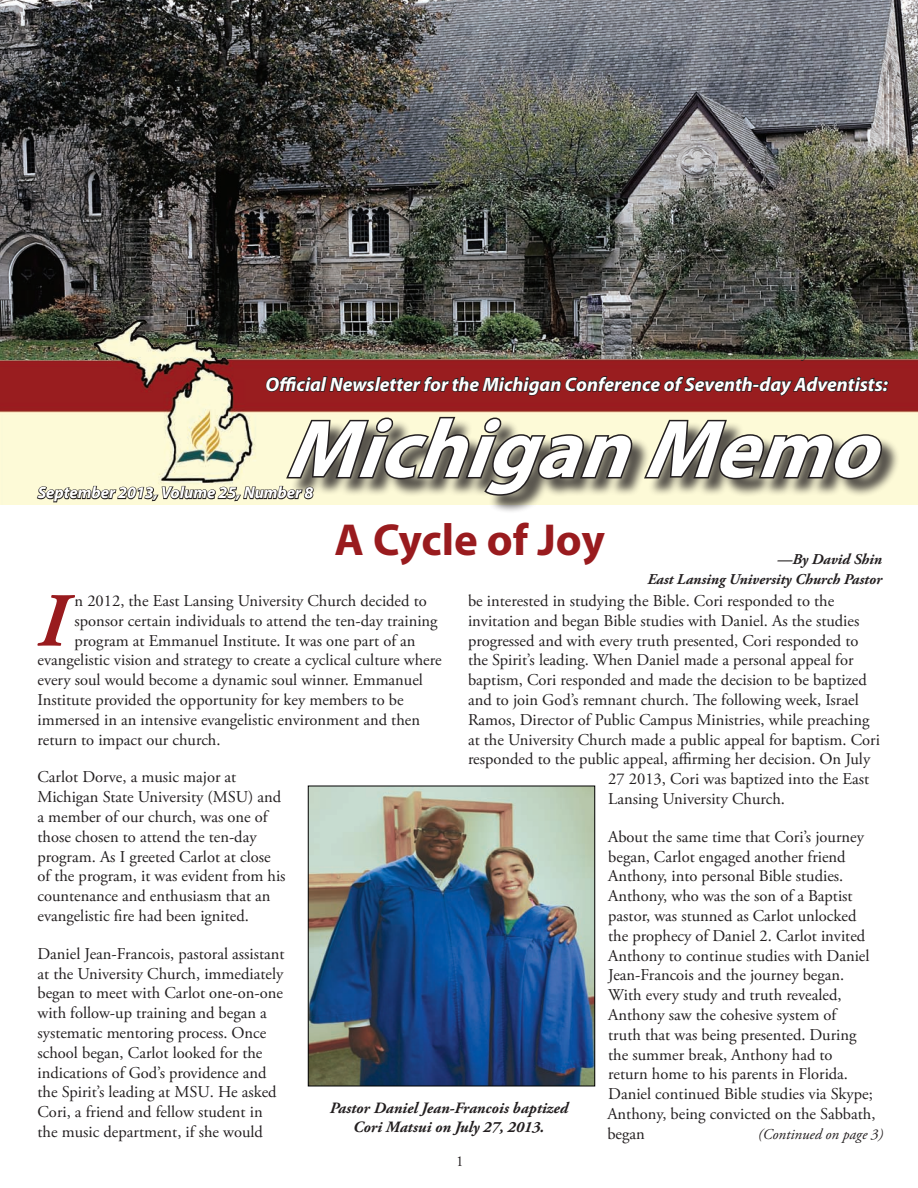
<style>
.page{position:relative;width:918px;height:1188px;background:#fff}
.page>*{position:absolute;margin:0;border:0;box-sizing:border-box;transform-origin:0 0}
.t1{font:italic 700 82.5px "Myriad Pro";color:#fff}
.t2{font:italic 700 76.2px "Adobe Garamond Pro";color:#991b1e}
.t3{font:700 45px "Myriad Pro";color:#991b1e}
.t4{font:italic 700 19.5px "Myriad Pro";color:#fff}
.t5{font:16.5px/19.8px "Adobe Garamond Pro";color:#231f20}
.t6{font:italic 700 16.5px "Myriad Pro";color:#fff}
.t7{font:italic 700 15.75px/18.9px "Adobe Garamond Pro";color:#231f20;text-align:center}
.t8{font:italic 700 15px/19.8px "Adobe Garamond Pro";color:#231f20;text-align:right}
.t9{font:italic 15px "Adobe Garamond Pro";color:#231f20}
.t10{font:15px "Adobe Garamond Pro";color:#231f20}
</style>
<div class="page">
<img style="left:0;top:0;width:918px;height:288px">
<img style="left:0;top:288px;width:918px;height:216px">
<div style="left:289px;top:419px;width:611px;height:95px;background:#231f20;opacity:.75"></div>
<svg style="left:36px;top:312px;width:853px;height:198px;background:#967b6c"></svg>
<img style="left:310px;top:788px;width:283px;height:296px">
<div style="left:308px;top:786px;width:287px;height:300px;border:1px solid #000"></div>
<p class="t9" style="left:760px;top:343px;width:122px">Photo by Mark Paden</p>
<p class="t4" style="left:266px;top:372px;width:624px">Official Newsletter for the Michigan Conference of Seventh-day Adventists:</p>
<h1 class="t1" style="left:284px;top:395px;width:629px">MichiganMemo</h1>
<p class="t6" style="left:38px;top:482px;width:277px">September 2013, Volume 25, Number 8</p>
<h3 class="t3" style="left:335px;top:510px;width:272px">A Cycle of Joy</h3>
<p class="t8" style="left:647px;top:550px;width:236px">—By David Shin<br>East Lansing University Church Pastor</p>
<h2 class="t2" style="left:38px;top:577px;width:29px">I</h2>
<p class="t5" style="left:75px;top:591px;width:354px">n 2012, the East Lansing University Church decided to</p>
<p class="t5" style="left:468px;top:591px;width:368px">be interested in studying the Bible. Cori responded to the</p>
<p class="t5" style="left:468px;top:611px;width:393px">invitation and began Bible studies with Daniel. As the studies</p>
<p class="t5" style="left:468px;top:631px;width:392px">progressed and with every truth presented, Cori responded to</p>
<p class="t5" style="left:468px;top:651px;width:387px">the Spirit’s leading. When Daniel made a personal appeal for</p>
<p class="t5" style="left:468px;top:671px;width:400px">baptism, Cori responded and made the decision to be baptized</p>
<p class="t5" style="left:468px;top:690px;width:392px">and to join God’s remnant church. The following week, Israel</p>
<p class="t5" style="left:468px;top:710px;width:403px">Ramos, Director of Public Campus Ministries, while preaching</p>
<p class="t5" style="left:468px;top:730px;width:413px">at the University Church made a public appeal for baptism. Cori</p>
<p class="t5" style="left:468px;top:750px;width:404px">responded to the public appeal, affirming her decision. On July</p>
<p class="t5" style="left:608px;top:770px;width:263px">27 2013, Cori was baptized into the East</p>
<p class="t5" style="left:608px;top:789px;width:178px">Lansing University Church.</p>
<p class="t5" style="left:607px;top:827px;width:270px">About the same time that Cori’s journey began, Carlot engaged another friend Anthony, into personal Bible studies.<br>Anthony, who was the son of a Baptist pastor, was stunned as Carlot unlocked the prophecy of Daniel 2. Carlot invited Anthony to continue studies with Daniel Jean-Francois and the journey began.<br>With every study and truth revealed, Anthony saw the cohesive system of<br>truth that was being presented. During the summer break, Anthony had to<br>return home to his parents in Florida.<br>Daniel continued Bible studies via Skype; Anthony, being convicted on the Sabbath, began</p>
<p class="t5" style="left:75px;top:611px;width:365px">sponsor certain individuals to attend the ten-day training</p>
<p class="t5" style="left:75px;top:631px;width:343px">program at Emmanuel Institute. It was one part of an</p>
<p class="t5" style="left:38px;top:651px;width:406px">evangelistic vision and strategy to create a cyclical culture where</p>
<p class="t5" style="left:38px;top:671px;width:387px">every soul would become a dynamic soul winner. Emmanuel</p>
<p class="t5" style="left:38px;top:690px;width:368px">Institute provided the opportunity for key members to be</p>
<p class="t5" style="left:38px;top:710px;width:384px">immersed in an intensive evangelistic environment and then</p>
<p class="t5" style="left:38px;top:730px;width:185px">return to impact our church.</p>
<p class="t5" style="left:38px;top:768px;width:250px">Carlot Dorve, a music major at Michigan State University (MSU) and a member of our church, was one of those chosen to attend the ten-day program. As I greeted Carlot at close of the program, it was evident from his countenance and enthusiasm that an evangelistic fire had been ignited.</p>
<p class="t5" style="left:38px;top:944px;width:249px">Daniel Jean-Francois, pastoral assistant at the University Church, immediately began to meet with Carlot one-on-one with follow-up training and began a systematic mentoring process. Once school began, Carlot looked for the indications of God’s providence and the Spirit’s leading at MSU. He asked Cori, a friend and fellow student in the music department, if she would</p>
<p class="t7" style="left:330px;top:1099px;width:240px">Pastor Daniel Jean-Francois baptized<br>Cori Matsui on July 27, 2013.</p>
<p class="t9" style="left:758px;top:1125px;width:127px">(Continued on page 3)</p>
<p class="t10" style="left:456px;top:1152px;width:9px">1</p>
</div>
